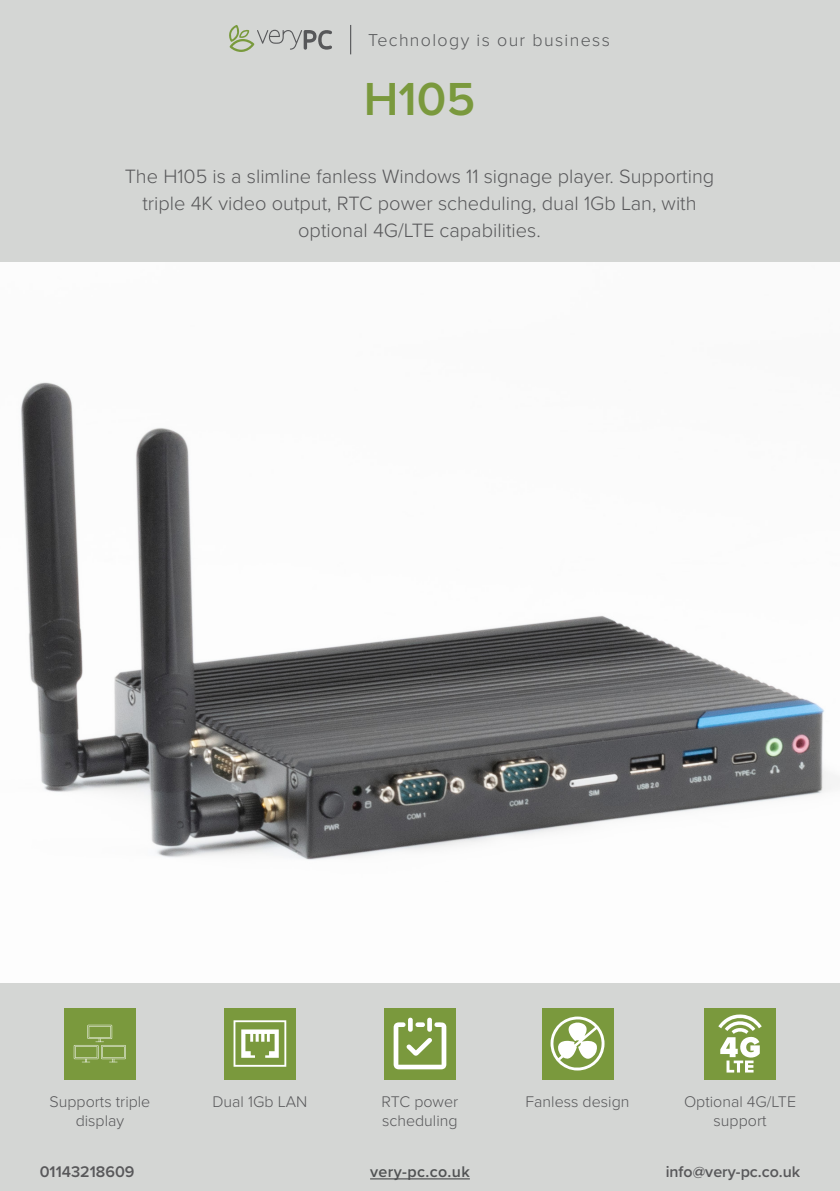
<style>
.page{position:relative;width:840px;height:1191px;background:#fff}
.page>*{position:absolute;margin:0;border:0;box-sizing:border-box;transform-origin:0 0}
.t1{font:600 48px "Proxima Nova";color:#7a993d}
.Body_text{font:300 20px/27px "Proxima Nova";color:#58585a;text-align:center}
.t2{font:300 17.8px "Proxima Nova";letter-spacing:.075em;color:#57585a}
.t3{font:300 16px/19.2px "Proxima Nova";color:#58585a;text-align:center}
.contact_details{font:600 16px "Proxima Nova";color:#58585a}
.footer_web{font:600 16px "Proxima Nova";letter-spacing:.025em;color:#505253}
</style>
<div class="page">
<div style="left:0;top:983px;width:839px;height:208px;background:#d4d6d4"></div>
<div style="left:0;top:0;width:839px;height:262px;background:#d4d6d4"></div>
<svg style="left:350px;top:25px;width:1px;height:29px"></svg>
<svg style="left:229px;top:25px;width:103px;height:27px"></svg>
<hr style="left:370px;top:1178px;width:99px;height:1px;background:#505253">
<img style="left:20px;top:382px;width:819px;height:478px">
<div style="left:64px;top:1007px;width:71px;height:72px;background:#7a993d"></div>
<div style="left:224px;top:1007px;width:71px;height:72px;background:#7a993d"></div>
<div style="left:384px;top:1007px;width:71px;height:72px;background:#7a993d"></div>
<div style="left:541px;top:1007px;width:72px;height:72px;background:#7a993d"></div>
<div style="left:704px;top:1007px;width:71px;height:72px;background:#7a993d"></div>
<svg style="left:74px;top:1024px;width:52px;height:38px"></svg>
<svg style="left:233px;top:1020px;width:53px;height:46px"></svg>
<svg style="left:393px;top:1017px;width:53px;height:52px"></svg>
<svg style="left:718px;top:1014px;width:43px;height:58px"></svg>
<svg style="left:550px;top:1016px;width:54px;height:54px"></svg>
<p class="t2" style="left:368px;top:30px;width:243px">Technology is our business</p>
<p class="t1" style="left:363px;top:63px;width:113px">H105</p>
<p class="Body_text" style="left:125px;top:162px;width:590px">The H105 is a slimline fanless Windows 11 signage player. Supporting triple 4K video output, RTC power scheduling, dual 1Gb Lan, with optional 4G/LTE capabilities.</p>
<p class="t3" style="left:49px;top:1091px;width:102px">Supports triple display</p>
<p class="t3" style="left:212px;top:1091px;width:96px">Dual 1Gb LAN</p>
<p class="t3" style="left:381px;top:1091px;width:78px;text-align:left">RTC power scheduling</p>
<p class="t3" style="left:525px;top:1091px;width:105px">Fanless design</p>
<p class="t3" style="left:683px;top:1091px;width:113px">Optional 4G/LTE support</p>
<p class="contact_details" style="left:40px;top:1159px;width:96px">01143218609</p>
<p class="footer_web" style="left:370px;top:1159px;width:101px">very-pc.co.uk</p>
<p class="contact_details" style="left:665px;top:1159px;width:136px">info@very-pc.co.uk</p>
</div>
